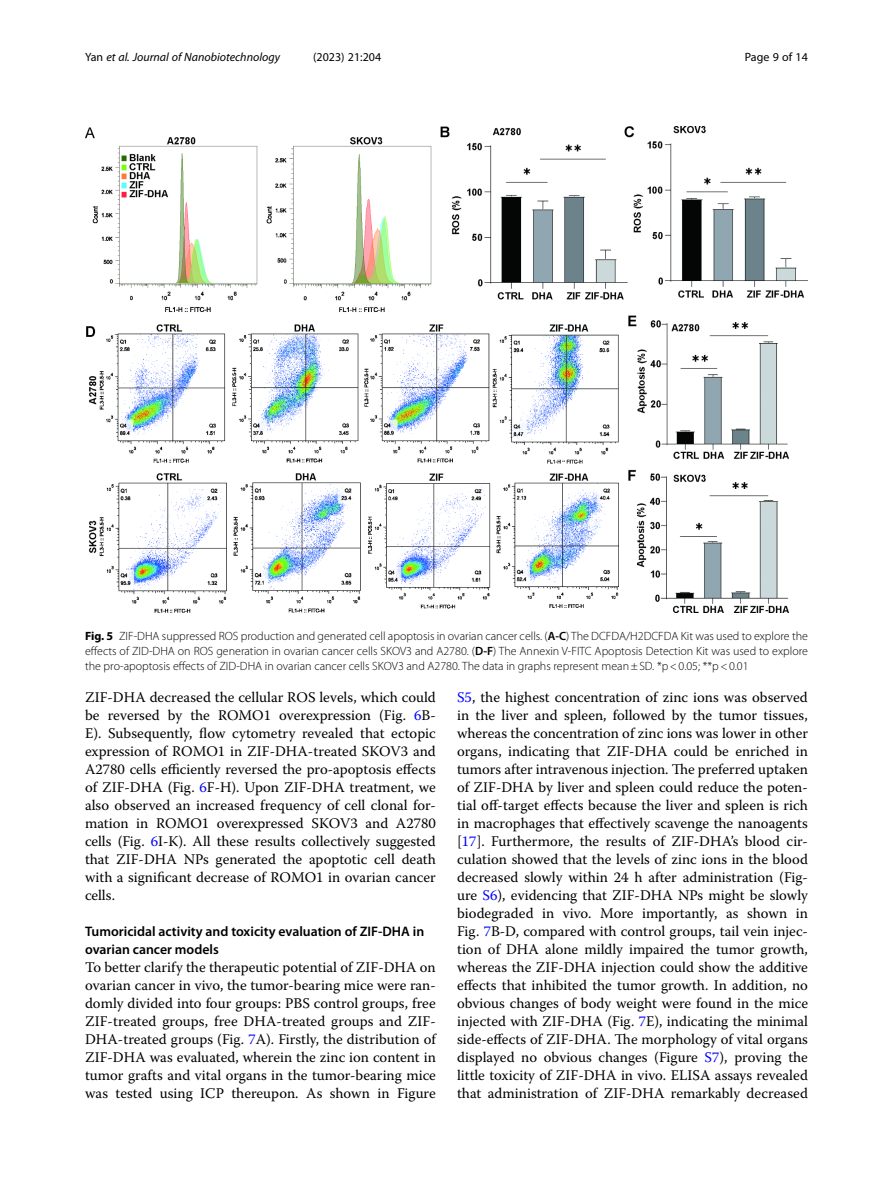
<style>
.page{position:relative;width:893px;height:1191px;background:#fff}
.page>*{position:absolute;margin:0;border:0;box-sizing:border-box;transform-origin:0 0}
.Body_Text{font:14.7px/18px "Warnock Pro";color:#000;text-align:justify}
.Body_Text_Indent{font:14.7px/18px "Warnock Pro";color:#000;text-align:justify}
.Head_2{font:600 13.8px/18px "Myriad Pro";color:#000}
.Figure_Caption{font:300 12px/15px "Myriad Pro";color:#000;text-align:justify}
.t1{font:italic 12px "Myriad Pro";color:#000}
.t2{font:12px "Myriad Pro";color:#000}
.s1{font-style:normal}
.s2{font-weight:700}
.s3{font-weight:600}
.s4{color:#00f}
</style>
<div class="page">
<img style="left:85px;top:126px;width:723px;height:486px">
<p class="t1" style="left:85px;top:50px;width:196px"><span class="s1">Yan</span> et al. Journal of Nanobiotechnology</p>
<p class="t2" style="left:313px;top:50px;width:70px">(2023) 21:204</p>
<p class="t2" style="left:745px;top:50px;width:65px">Page 9 of 14</p>
<p class="Figure_Caption" style="left:85px;top:628px;width:724px"><span class="s2">Fig. 5</span> ZIF-DHA suppressed ROS production and generated cell apoptosis in ovarian cancer cells. (<span class="s3">A-C</span>) The DCFDA/H2DCFDA Kit was used to explore the effects of ZID-DHA on ROS generation in ovarian cancer cells SKOV3 and A2780. (<span class="s3">D-F</span>) The Annexin V-FITC Apoptosis Detection Kit was used to explore the pro-apoptosis effects of ZID-DHA in ovarian cancer cells SKOV3 and A2780. The data in graphs represent mean±SD. *p&lt;0.05; **p&lt;0.01</p>
<p class="Body_Text_Indent" style="left:85px;top:688px;width:352px">ZIF-DHA decreased the cellular ROS levels, which could be reversed by the ROMO1 overexpression (Fig. <span class="s4">6</span>B-E). Subsequently, flow cytometry revealed that ectopic expression of ROMO1 in ZIF-DHA-treated SKOV3 and A2780 cells efficiently reversed the pro-apoptosis effects of ZIF-DHA (Fig. <span class="s4">6</span>F-H). Upon ZIF-DHA treatment, we also observed an increased frequency of cell clonal for&shy;mation in ROMO1 overexpressed SKOV3 and A2780 cells (Fig. <span class="s4">6</span>I-K). All these results collectively suggested that ZIF-DHA NPs generated the apoptotic cell death with a significant decrease of ROMO1 in ovarian cancer cells.</p>
<p class="Head_2" style="left:85px;top:922px;width:341px">Tumoricidal activity and toxicity evaluation of ZIF-DHA in ovarian cancer models</p>
<p class="Body_Text" style="left:85px;top:958px;width:352px">To better clarify the therapeutic potential of ZIF-DHA on ovarian cancer in vivo, the tumor-bearing mice were ran&shy;domly divided into four groups: PBS control groups, free ZIF-treated groups, free DHA-treated groups and ZIF-DHA-treated groups (Fig. <span class="s4">7</span>A). Firstly, the distribution of ZIF-DHA was evaluated, wherein the zinc ion content in tumor grafts and vital organs in the tumor-bearing mice was tested using ICP thereupon. As shown in Figure</p>
<p class="Body_Text" style="left:457px;top:688px;width:352px"><span class="s4">S5</span>, the highest concentration of zinc ions was observed in the liver and spleen, followed by the tumor tissues, whereas the concentration of zinc ions was lower in other organs, indicating that ZIF-DHA could be enriched in tumors after intravenous injection. The preferred uptaken of ZIF-DHA by liver and spleen could reduce the poten&shy;tial off-target effects because the liver and spleen is rich in macrophages that effectively scavenge the nanoagents [<span class="s4">17</span>]. Furthermore, the results of ZIF-DHA’s blood cir&shy;culation showed that the levels of zinc ions in the blood decreased slowly within 24 h after administration (Fig&shy;ure <span class="s4">S6</span>), evidencing that ZIF-DHA NPs might be slowly biodegraded in vivo. More importantly, as shown in Fig. <span class="s4">7</span>B-D, compared with control groups, tail vein injec&shy;tion of DHA alone mildly impaired the tumor growth, whereas the ZIF-DHA injection could show the additive effects that inhibited the tumor growth. In addition, no obvious changes of body weight were found in the mice injected with ZIF-DHA (Fig. <span class="s4">7</span>E), indicating the minimal side-effects of ZIF-DHA. The morphology of vital organs displayed no obvious changes (Figure <span class="s4">S7</span>), proving the little toxicity of ZIF-DHA in vivo. ELISA assays revealed that administration of ZIF-DHA remarkably decreased</p>
</div>
